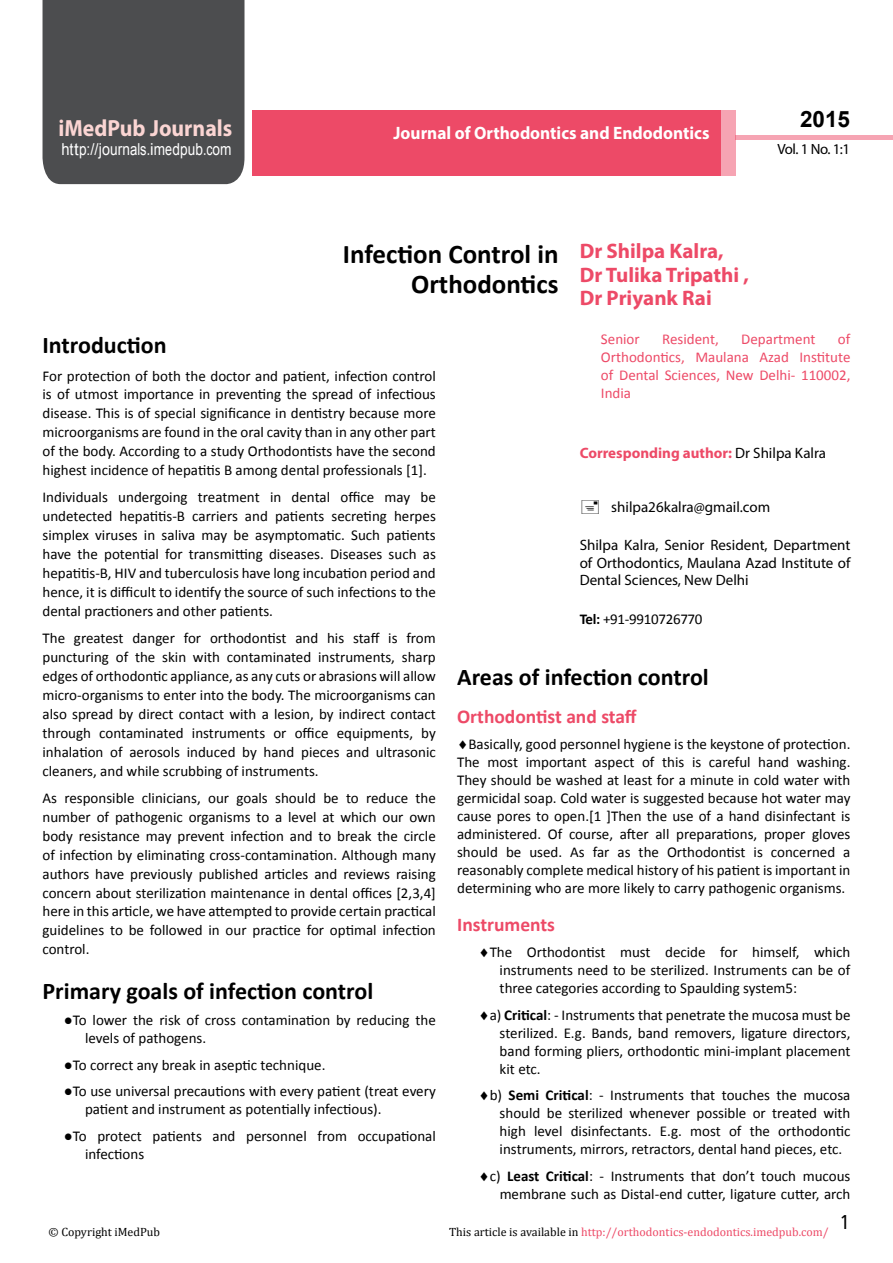
<style>
.page{position:relative;width:893px;height:1263px;background:#fff}
.page>*{position:absolute;margin:0;border:0;box-sizing:border-box;transform-origin:0 0}
.t1{font:700 27px/29.7px "Calibri";color:#000;text-align:right}
.t2{font:25.5px "Tunga";color:#000}
.t3{font:700 24px "Calibri";color:#000}
.t4{font:700 23.4px "Myriad Pro";color:#fbd5d3;scale:.93 1}
.t5{font:700 22.5px "Arial";color:#000}
.t6{font:700 21px/23.1px "Myriad Pro";color:#ed4a67}
.t7{font:700 19.5px "Calibri";color:#ed4a67}
.t8{font:700 18px "Myriad Pro";color:#fff;scale:.96 1}
.t9{font:16.5px "Arial";letter-spacing:.005em;color:#fff;scale:.89 1}
.t10{font:15px/18.9px "Calibri";color:#000;text-align:justify}
.t11{font:15px/17.4px "Myriad Pro";color:#000;text-align:justify}
.t12{font:15px/18px "Calibri";color:#ed4a67;text-align:justify}
.t13{font:700 15px "Myriad Pro";color:#ed4a67}
.t14{font:15px "Calibri";letter-spacing:-.02em;color:#000}
.t15{font:14.85px "Myriad Pro";color:#000}
.t16{font:12px "Cambria";color:#ed4a67}
.t17{font:12px "Cambria";color:#000}
.s1{font-family:"Calibri"}
.s2{font-weight:400;color:#000}
.s3{font-weight:700}
.s4{color:#000}
</style>
<div class="page">
<div style="left:252px;top:110px;width:469px;height:66px;background:#ed4a67"></div>
<div style="left:720px;top:110px;width:16px;height:66px;background:#f6a4b3"></div>
<div style="left:43px;top:0;width:201px;height:184px;background:#4c4d4f"></div>
<div style="left:736px;top:135px;width:157px;height:5px;background:#f6a4b3"></div>
<h3 class="t4" style="left:58px;top:113px;width:188px">iMedPub Journals</h3>
<p class="t9" style="left:61px;top:139px;width:193px">http://journals<span class="s1">.</span>imedpub<span class="s1">.</span>com</p>
<p class="t8" style="left:394px;top:121px;width:331px">Journal of Orthodontics and Endodontics</p>
<h3 class="t5" style="left:800px;top:104px;width:52px">2015</h3>
<p class="t15" style="left:778px;top:140px;width:74px">Vol. 1 No. 1:1</p>
<h1 class="t1" style="left:343px;top:239px;width:217px">Infection Control in<br>Orthodontics</h1>
<h3 class="t6" style="left:580px;top:239px;width:171px">Dr Shilpa Kalra,<br>Dr Tulika Tripathi ,<br>Dr Priyank Rai</h3>
<p class="t12" style="left:601px;top:330px;width:40px">Senior</p>
<p class="t12" style="left:662px;top:330px;width:58px">Resident,</p>
<p class="t12" style="left:741px;top:330px;width:76px">Department</p>
<p class="t12" style="left:601px;top:330px;width:251px;text-indent:237px">of Orthodontics, Maulana Azad Institute of Dental Sciences, New Delhi- 110002, India</p>
<h3 class="t3" style="left:43px;top:330px;width:126px">Introduction</h3>
<p class="t10" style="left:43px;top:366px;width:395px">For protection of both the doctor and patient, infection control is of utmost importance in preventing the spread of infectious disease. This is of special significance in dentistry because more microorganisms are found in the oral cavity than in any other part of the body. According to a study Orthodontists have the second highest incidence of hepatitis B among dental professionals [1].</p>
<p class="t10" style="left:43px;top:488px;width:395px">Individuals undergoing treatment in dental office may be undetected hepatitis-B carriers and patients secreting herpes simplex viruses in saliva may be asymptomatic. Such patients have the potential for transmitting diseases. Diseases such as hepatitis-B, HIV and tuberculosis have long incubation period and hence, it is difficult to identify the source of such infections to the dental practioners and other patients.</p>
<p class="t10" style="left:43px;top:629px;width:395px">The greatest danger for orthodontist and his staff is from puncturing of the skin with contaminated instruments, sharp edges of orthodontic appliance, as any cuts or abrasions will allow micro-organisms to enter into the body. The microorganisms can also spread by direct contact with a lesion, by indirect contact through contaminated instruments or office equipments, by inhalation of aerosols induced by hand pieces and ultrasonic cleaners, and while scrubbing of instruments.</p>
<p class="t10" style="left:43px;top:789px;width:395px">As responsible clinicians, our goals should be to reduce the number of pathogenic organisms to a level at which our own body resistance may prevent infection and to break the circle of infection by eliminating cross-contamination. Although many authors have previously published articles and reviews raising concern about sterilization maintenance in dental offices [2,3,4] here in this article, we have attempted to provide certain practical guidelines to be followed in our practice for optimal infection control.</p>
<h3 class="t3" style="left:43px;top:975px;width:332px">Primary goals of infection control</h3>
<p class="t10" style="left:85px;top:1011px;width:352px;line-height:18px;text-indent:-21px">●To lower the risk of cross contamination by reducing the levels of pathogens.</p>
<p class="t10" style="left:64px;top:1055px;width:263px">●To correct any break in aseptic technique.</p>
<p class="t10" style="left:85px;top:1082px;width:352px;line-height:18px;text-indent:-21px">●To use universal precautions with every patient (treat every patient and instrument as potentially infectious).</p>
<p class="t10" style="left:85px;top:1127px;width:352px;line-height:18px;text-indent:-21px">●To protect patients and personnel from occupational infections</p>
<p class="t13" style="left:580px;top:443px;width:248px">Corresponding author: <span class="s2">Dr Shilpa Kalra</span></p>
<p class="t11" style="left:611px;top:497px;width:161px">shilpa26kalra@gmail.com</p>
<p class="t11" style="left:580px;top:536px;width:272px">Shilpa Kalra, Senior Resident, Department of Orthodontics, Maulana Azad Institute of Dental Sciences, New Delhi</p>
<p class="t14" style="left:580px;top:610px;width:124px"><span class="s3">Tel:</span> +91-9910726770</p>
<h3 class="t3" style="left:457px;top:661px;width:253px">Areas of infection control</h3>
<h3 class="t7" style="left:457px;top:704px;width:181px">Orthodontist and staff</h3>
<p class="t10" style="left:457px;top:735px;width:395px;line-height:18px">♦Basically, good personnel hygiene is the keystone of protection.<br>The most important aspect of this is careful hand washing.<br>They should be washed at least for a minute in cold water with germicidal soap. Cold water is suggested because hot water may cause pores to open.[1 ]Then the use of a hand disinfectant is administered. Of course, after all preparations, proper gloves should be used. As far as the Orthodontist is concerned a reasonably complete medical history of his patient is important in determining who are more likely to carry pathogenic organisms.</p>
<h3 class="t7" style="left:457px;top:912px;width:99px">Instruments</h3>
<p class="t10" style="left:500px;top:943px;width:352px;line-height:18px;text-indent:-21px">♦The Orthodontist must decide for himself, which instruments need to be sterilized. Instruments can be of three categories according to Spaulding system5:</p>
<p class="t10" style="left:500px;top:1006px;width:352px;line-height:18px;text-indent:-21px">♦a) <span class="s3">Critical</span>: - Instruments that penetrate the mucosa must be sterilized. E.g. Bands, band removers, ligature directors, band forming pliers, orthodontic mini-implant placement kit etc.</p>
<p class="t10" style="left:500px;top:1086px;width:352px;line-height:18px;text-indent:-21px">♦b) <span class="s3">Semi Critical</span>: - Instruments that touches the mucosa should be sterilized whenever possible or treated with high level disinfectants. E.g. most of the orthodontic instruments, mirrors, retractors, dental hand pieces, etc.</p>
<p class="t10" style="left:478px;top:1167px;width:374px;line-height:18px;text-align:right">♦c) <span class="s3">Least Critical</span>: - Instruments that don’t touch mucous membrane such as Distal-end cutter, ligature cutter, arch</p>
<p class="t17" style="left:49px;top:1224px;width:113px">© Copyright iMedPub</p>
<p class="t16" style="left:449px;top:1224px;width:381px"><span class="s4">This article is available in</span> http://orthodontics-endodontics.imedpub.com/</p>
<h2 class="t2" style="left:841px;top:1205px;width:9px">1</h2>
</div>
